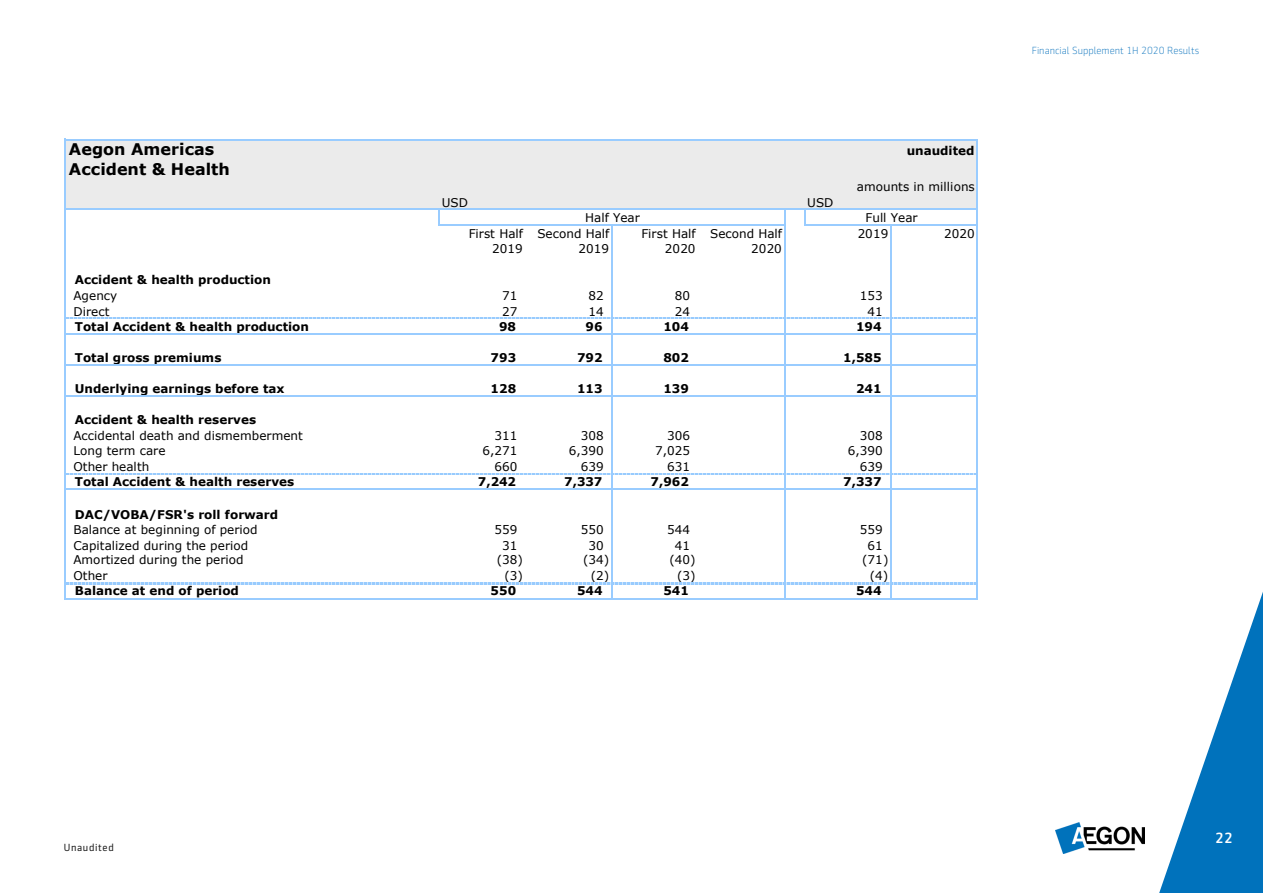
<style>
.page{position:relative;width:1263px;height:893px;background:#fff}
.page>*{position:absolute;margin:0;border:0;box-sizing:border-box;transform-origin:0 0}
.t1{font:700 16.05px "Verdana";color:#000}
.t2{font:500 15px "Sentico Sans DT";color:#fff}
.t3{font:12px/15.6px "Verdana";color:#000}
.t4{font:700 12px/15.6px "Verdana";color:#000}
.t5{font:300 10.5px "Sentico Sans DT";color:#2783c5}
.t6{font:10.5px "Sentico Sans DT";letter-spacing:.06em;color:#1d1d1d}
.s1{font-weight:400}
.s2{font-weight:700}
</style>
<div class="page">
<svg style="left:1159px;top:592px;width:104px;height:301px"></svg>
<img style="left:1056px;top:822px;width:88px;height:32px">
<div style="left:65px;top:140px;width:912px;height:70px;background:#ebebeb"></div>
<hr style="left:65px;top:139px;width:1px;height:86px;background:#9cf">
<hr style="left:440px;top:224px;width:345px;height:2px;background:#9cf">
<svg style="left:65px;top:225px;width:1px;height:16px"></svg>
<hr style="left:66px;top:318px;width:373px;height:1px;background:#bfbfbf">
<hr style="left:439px;top:318px;width:172px;height:1px;background:#bfbfbf">
<hr style="left:613px;top:318px;width:171px;height:1px;background:#bfbfbf">
<hr style="left:785px;top:318px;width:105px;height:1px;background:#bfbfbf">
<hr style="left:66px;top:333px;width:373px;height:1px;background:#9cf">
<hr style="left:611px;top:226px;width:2px;height:107px;background:#9cf">
<hr style="left:439px;top:333px;width:345px;height:1px;background:#9cf">
<hr style="left:66px;top:364px;width:373px;height:1px;background:#9cf">
<hr style="left:611px;top:334px;width:2px;height:30px;background:#9cf">
<hr style="left:439px;top:364px;width:345px;height:1px;background:#9cf">
<hr style="left:66px;top:395px;width:373px;height:2px;background:#9cf">
<hr style="left:611px;top:365px;width:2px;height:30px;background:#9cf">
<hr style="left:439px;top:395px;width:345px;height:2px;background:#9cf">
<hr style="left:66px;top:473px;width:373px;height:1px;background:#bfbfbf">
<hr style="left:439px;top:473px;width:172px;height:1px;background:#bfbfbf">
<hr style="left:613px;top:473px;width:171px;height:1px;background:#bfbfbf">
<hr style="left:785px;top:473px;width:105px;height:1px;background:#bfbfbf">
<hr style="left:66px;top:489px;width:373px;height:1px;background:#9cf">
<hr style="left:611px;top:397px;width:2px;height:92px;background:#9cf">
<hr style="left:439px;top:489px;width:345px;height:1px;background:#9cf">
<hr style="left:66px;top:583px;width:373px;height:1px;background:#bfbfbf">
<hr style="left:439px;top:583px;width:172px;height:1px;background:#bfbfbf">
<hr style="left:613px;top:583px;width:171px;height:1px;background:#bfbfbf">
<svg style="left:785px;top:583px;width:20px;height:1px"></svg>
<hr style="left:805px;top:583px;width:85px;height:1px;background:#bfbfbf">
<hr style="left:66px;top:598px;width:373px;height:2px;background:#9cf">
<hr style="left:439px;top:598px;width:345px;height:2px;background:#9cf">
<hr style="left:784px;top:598px;width:21px;height:2px;background:#9cf">
<hr style="left:65px;top:241px;width:1px;height:359px;background:#9cf">
<hr style="left:977px;top:140px;width:1px;height:458px;background:#9cf">
<svg style="left:439px;top:210px;width:1px;height:16px"></svg>
<hr style="left:784px;top:210px;width:1px;height:388px;background:#9cf">
<svg style="left:804px;top:210px;width:1px;height:16px"></svg>
<hr style="left:611px;top:490px;width:2px;height:108px;background:#9cf">
<hr style="left:890px;top:226px;width:2px;height:372px;background:#9cf">
<hr style="left:66px;top:139px;width:912px;height:1px;background:#9cf">
<hr style="left:66px;top:209px;width:912px;height:1px;background:#9cf">
<hr style="left:805px;top:224px;width:173px;height:2px;background:#9cf">
<hr style="left:892px;top:318px;width:85px;height:1px;background:#bfbfbf">
<hr style="left:785px;top:333px;width:193px;height:1px;background:#9cf">
<hr style="left:785px;top:364px;width:193px;height:1px;background:#9cf">
<hr style="left:785px;top:395px;width:193px;height:2px;background:#9cf">
<hr style="left:892px;top:473px;width:85px;height:1px;background:#bfbfbf">
<hr style="left:785px;top:489px;width:193px;height:1px;background:#9cf">
<hr style="left:892px;top:583px;width:85px;height:1px;background:#bfbfbf">
<hr style="left:805px;top:598px;width:173px;height:2px;background:#9cf">
<p class="t1" style="left:69px;top:138px;width:147px">Aegon Americas</p>
<p class="t4" style="left:907px;top:143px;width:69px">unaudited</p>
<p class="t1" style="left:69px;top:157px;width:163px">Accident &amp; Health</p>
<p class="t3" style="left:857px;top:179px;width:119px">amounts in millions</p>
<p class="t3" style="left:442px;top:194px;width:28px">USD</p>
<p class="t3" style="left:807px;top:194px;width:28px">USD</p>
<p class="t3" style="left:469px;top:226px;width:142px">First Half Second Half</p>
<p class="t3" style="left:641px;top:226px;width:142px">First Half Second Half</p>
<p class="t3" style="left:858px;top:226px;width:32px">2019</p>
<p class="t3" style="left:944px;top:226px;width:32px">2020</p>
<p class="t3" style="left:492px;top:241px;width:32px">2019</p>
<p class="t3" style="left:579px;top:241px;width:32px">2019</p>
<p class="t3" style="left:665px;top:241px;width:32px">2020</p>
<p class="t3" style="left:751px;top:241px;width:32px">2020</p>
<p class="t4" style="left:73px;top:272px;width:199px">Accident &amp; health production<br><span class="s1">Agency</span></p>
<p class="t3" style="left:585px;top:209px;width:56px">Half Year</p>
<p class="t3" style="left:865px;top:209px;width:54px">Full Year</p>
<p class="t3" style="left:502px;top:288px;width:17px">71</p>
<p class="t3" style="left:588px;top:288px;width:17px">82</p>
<p class="t3" style="left:675px;top:288px;width:17px">80</p>
<p class="t3" style="left:860px;top:288px;width:24px">153</p>
<p class="t3" style="left:73px;top:303px;width:37px">Direct</p>
<p class="t3" style="left:502px;top:303px;width:17px">27</p>
<p class="t3" style="left:588px;top:303px;width:17px">14</p>
<p class="t3" style="left:675px;top:303px;width:17px">24</p>
<p class="t3" style="left:868px;top:303px;width:17px">41</p>
<p class="t4" style="left:75px;top:319px;width:236px">Total Accident &amp; health production</p>
<p class="t4" style="left:499px;top:319px;width:19px">98</p>
<p class="t4" style="left:585px;top:319px;width:19px">96</p>
<p class="t4" style="left:663px;top:319px;width:27px">104</p>
<p class="t4" style="left:856px;top:319px;width:27px">194</p>
<p class="t4" style="left:75px;top:350px;width:148px">Total gross premiums</p>
<p class="t4" style="left:491px;top:350px;width:27px">793</p>
<p class="t4" style="left:577px;top:350px;width:27px">792</p>
<p class="t4" style="left:663px;top:350px;width:27px">802</p>
<p class="t4" style="left:843px;top:350px;width:40px">1,585</p>
<p class="t4" style="left:75px;top:381px;width:211px">Underlying earnings before tax</p>
<p class="t4" style="left:491px;top:381px;width:27px">128</p>
<p class="t4" style="left:577px;top:381px;width:27px">113</p>
<p class="t4" style="left:663px;top:381px;width:27px">139</p>
<p class="t4" style="left:856px;top:381px;width:27px">241</p>
<p class="t3" style="left:73px;top:412px;width:231px"><span class="s2">Accident &amp; health reserves<br></span>Accidental death and dismemberment</p>
<p class="t3" style="left:494px;top:428px;width:24px">311</p>
<p class="t3" style="left:581px;top:428px;width:24px">308</p>
<p class="t3" style="left:667px;top:428px;width:24px">306</p>
<p class="t3" style="left:860px;top:428px;width:24px">308</p>
<p class="t3" style="left:73px;top:443px;width:94px">Long term care</p>
<p class="t3" style="left:482px;top:443px;width:36px">6,271</p>
<p class="t3" style="left:569px;top:443px;width:36px">6,390</p>
<p class="t3" style="left:655px;top:443px;width:36px">7,025</p>
<p class="t3" style="left:848px;top:443px;width:36px">6,390</p>
<p class="t3" style="left:73px;top:459px;width:77px">Other health</p>
<p class="t3" style="left:494px;top:459px;width:24px">660</p>
<p class="t3" style="left:581px;top:459px;width:24px">639</p>
<p class="t3" style="left:667px;top:459px;width:24px">631</p>
<p class="t3" style="left:860px;top:459px;width:24px">639</p>
<p class="t4" style="left:75px;top:474px;width:221px">Total Accident &amp; health reserves</p>
<p class="t4" style="left:478px;top:474px;width:40px">7,242</p>
<p class="t4" style="left:564px;top:474px;width:40px">7,337</p>
<p class="t4" style="left:650px;top:474px;width:40px">7,962</p>
<p class="t4" style="left:843px;top:474px;width:40px">7,337</p>
<p class="t3" style="left:73px;top:506px;width:206px"><span class="s2">DAC/VOBA/FSR's roll forward<br></span>Balance at beginning of period</p>
<p class="t3" style="left:494px;top:522px;width:24px">559</p>
<p class="t3" style="left:581px;top:522px;width:24px">550</p>
<p class="t3" style="left:667px;top:522px;width:24px">544</p>
<p class="t3" style="left:860px;top:522px;width:24px">559</p>
<p class="t3" style="left:73px;top:537px;width:176px">Capitalized during the period</p>
<p class="t3" style="left:502px;top:537px;width:17px">31</p>
<p class="t3" style="left:588px;top:537px;width:17px">30</p>
<p class="t3" style="left:675px;top:537px;width:17px">41</p>
<p class="t3" style="left:868px;top:537px;width:17px">61</p>
<p class="t3" style="left:73px;top:552px;width:172px">Amortized during the period</p>
<p class="t3" style="left:497px;top:552px;width:28px">(38)</p>
<p class="t3" style="left:583px;top:552px;width:28px">(34)</p>
<p class="t3" style="left:669px;top:552px;width:28px">(40)</p>
<p class="t3" style="left:862px;top:552px;width:28px">(71)</p>
<p class="t3" style="left:73px;top:567px;width:36px">Other</p>
<p class="t3" style="left:504px;top:567px;width:20px">(3)</p>
<p class="t3" style="left:591px;top:567px;width:20px">(2)</p>
<p class="t3" style="left:677px;top:567px;width:20px">(3)</p>
<p class="t3" style="left:870px;top:567px;width:20px">(4)</p>
<p class="t4" style="left:75px;top:583px;width:166px">Balance at end of period</p>
<p class="t4" style="left:491px;top:583px;width:27px">550</p>
<p class="t4" style="left:577px;top:583px;width:27px">544</p>
<p class="t4" style="left:663px;top:583px;width:27px">541</p>
<p class="t4" style="left:856px;top:583px;width:27px">544</p>
<p class="t5" style="left:1032px;top:45px;width:169px">Financial Supplement 1H 2020 Results</p>
<p class="t6" style="left:64px;top:842px;width:52px">Unaudited</p>
<p class="t2" style="left:1215px;top:829px;width:19px">22</p>
</div>
